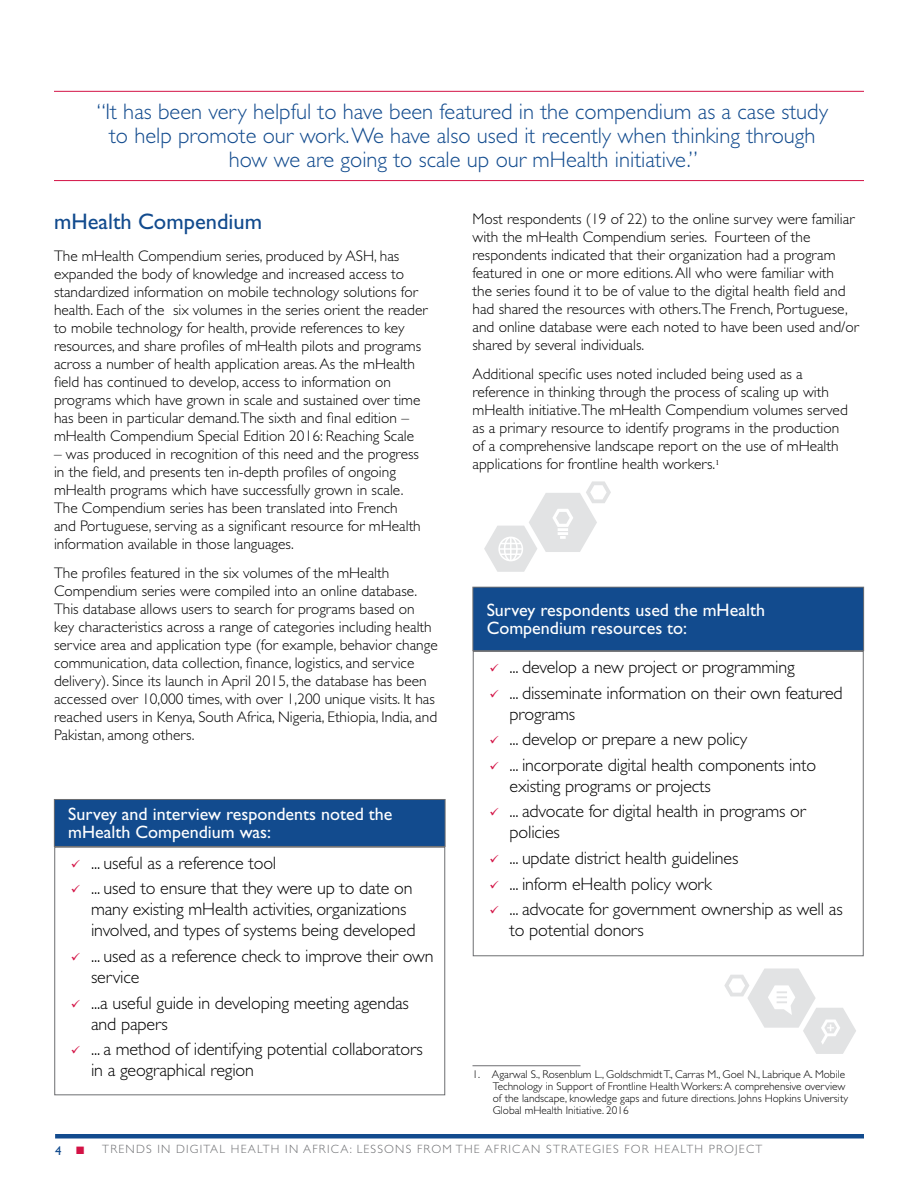
<style>
.page{position:relative;width:918px;height:1188px;background:#fff}
.page>*{position:absolute;margin:0;border:0;box-sizing:border-box;transform-origin:0 0}
.t1{font:300 22.5px/24px "Gill Sans Std";color:#124b8e;text-align:center}
.t2{font:22.5px "Gill Sans Std";color:#124b8e}
.t3{font:300 18px/25.7px "Gill Sans Std";letter-spacing:-.01em;color:#000}
.t4{font:18px/18px "Gill Sans Std";color:#fff}
.t5{font:300 15.3px/18px "Gill Sans Std";color:#000}
.t6{font:12.75px "Gill Sans Std";color:#124b8e}
.t7{font:300 12px "Gill Sans Std";letter-spacing:.1em;color:#6d6e71}
.t8{font:300 11.25px/12px "Gill Sans Std";color:#000}
.s1{color:#d31245}
</style>
<div class="page">
<hr style="left:55px;top:1134px;width:809px;height:4px;background:#124b8e">
<hr style="left:472px;top:1065px;width:108px;height:1px;background:#6d6e71">
<hr style="left:54px;top:91px;width:810px;height:1px;background:#d31245">
<hr style="left:54px;top:180px;width:810px;height:1px;background:#d31245">
<div style="left:473px;top:651px;width:391px;height:305px;border:1px solid #6d6e71"></div>
<div style="left:473px;top:587px;width:391px;height:64px;background:#124b8e"></div>
<div style="left:472px;top:587px;width:392px;height:64px;border:1px solid #6d6e71"></div>
<div style="left:54px;top:847px;width:391px;height:248px;border:1px solid #6d6e71"></div>
<div style="left:54px;top:799px;width:391px;height:47px;background:#124b8e"></div>
<div style="left:54px;top:799px;width:392px;height:48px;border:1px solid #6d6e71"></div>
<svg style="left:484px;top:481px;width:127px;height:91px"></svg>
<svg style="left:724px;top:968px;width:132px;height:86px"></svg>
<h1 class="t1" style="left:97px;top:99px;width:733px">“It has been very helpful to have been featured in the compendium as a case study to help promote our work. We have also used it recently when thinking through how we are going to scale up our mHealth initiative.”</h1>
<h1 class="t2" style="left:54px;top:209px;width:210px">mHealth Compendium</h1>
<p class="t5" style="left:54px;top:247px;width:375px">The mHealth Compendium series, produced by ASH, has expanded the body of knowledge and increased access to standardized information on mobile technology solutions for health. Each of the six volumes in the series orient the reader to mobile technology for health, provide references to key resources, and share profiles of mHealth pilots and programs across a number of health application areas. As the mHealth field has continued to develop, access to information on programs which have grown in scale and sustained over time has been in particular demand.The sixth and final edition – mHealth Compendium Special Edition 2016: Reaching Scale</p>
<p class="t5" style="left:54px;top:445px;width:368px">– was produced in recognition of this need and the progress in the field, and presents ten in-depth profiles of ongoing mHealth programs which have successfully grown in scale.<br>The Compendium series has been translated into French and Portuguese, serving as a significant resource for mHealth information available in those languages.</p>
<p class="t5" style="left:54px;top:564px;width:385px">The profiles featured in the six volumes of the mHealth Compendium series were compiled into an online database.<br>This database allows users to search for programs based on key characteristics across a range of categories including health service area and application type (for example, behavior change communication, data collection, finance, logistics, and service delivery). Since its launch in April 2015, the database has been accessed over 10,000 times, with over 1,200 unique visits. It has reached users in Kenya, South Africa, Nigeria, Ethiopia, India, and Pakistan, among others.</p>
<p class="t4" style="left:68px;top:805px;width:326px">Survey and interview respondents noted the mHealth Compendium was:</p>
<p class="t3" style="left:91px;top:850px;width:323px">... useful as a reference tool<br>... used to ensure that they were up to date on</p>
<p class="t3" style="left:91px;top:899px;width:326px;line-height:21px">many existing mHealth activities, organizations involved, and types of systems being developed</p>
<p class="t3" style="left:91px;top:946px;width:344px;line-height:21px">... used as a reference check to improve their own service</p>
<p class="t3" style="left:91px;top:992px;width:319px;line-height:21px">...a useful guide in developing meeting agendas and papers</p>
<p class="t3" style="left:91px;top:1039px;width:333px;line-height:21px">... a method of identifying potential collaborators in a geographical region</p>
<p class="t5" style="left:472px;top:210px;width:388px">Most respondents (19 of 22) to the online survey were familiar with the mHealth Compendium series. Fourteen of the respondents indicated that their organization had a program featured in one or more editions. All who were familiar with<br>the series found it to be of value to the digital health field and had shared the resources with others.The French, Portuguese, and online database were each noted to have been used and/or shared by several individuals.</p>
<p class="t5" style="left:472px;top:365px;width:377px">Additional specific uses noted included being used as a reference in thinking through the process of scaling up with mHealth initiative.The mHealth Compendium volumes served as a primary resource to identify programs in the production of a comprehensive landscape report on the use of mHealth applications for frontline health workers.<sup>1</sup></p>
<p class="t4" style="left:487px;top:601px;width:280px">Survey respondents used the mHealth<br>Compendium resources to:</p>
<p class="t3" style="left:510px;top:654px;width:335px">... develop a new project or programming<br>... disseminate information on their own featured</p>
<p class="t3" style="left:510px;top:701px;width:308px">programs<br>... develop or prepare a new policy<br>... incorporate digital health components into</p>
<p class="t3" style="left:510px;top:773px;width:298px">existing programs or projects<br>... advocate for digital health in programs or</p>
<p class="t3" style="left:510px;top:820px;width:335px">policies<br>... update district health guidelines<br>... inform eHealth policy work<br>... advocate for government ownership as well as</p>
<p class="t3" style="left:510px;top:918px;width:136px">to potential donors</p>
<p class="t8" style="left:493px;top:1068px;width:357px;text-indent:-20px">1. Agarwal S., Rosenblum L., Goldschmidt T., Carras M., Goel N., Labrique A. Mobile Technology in Support of Frontline Health Workers: A comprehensive overview of the landscape, knowledge gaps and future directions. Johns Hopkins University Global mHealth Initiative. 2016</p>
<p class="t6" style="left:55px;top:1143px;width:31px">4 <span class="s1">■</span></p>
<p class="t7" style="left:102px;top:1142px;width:661px">TRENDS IN DIGITAL HEALTH IN AFRICA: LESSONS FROM THE AFRICAN STRATEGIES FOR HEALTH PROJECT</p>
</div>
